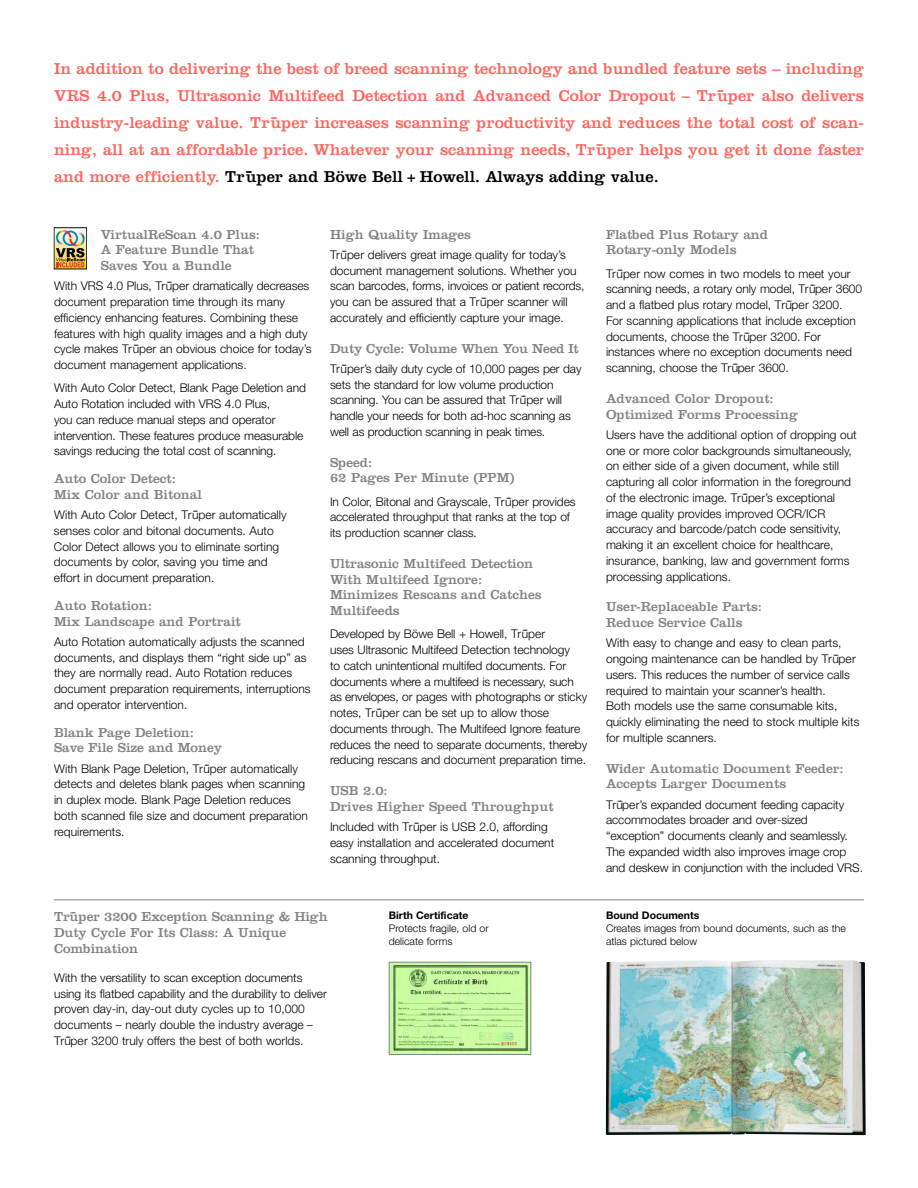
<style>
.page{position:relative;width:918px;height:1188px;background:#fff}
.page>*{position:absolute;margin:0;border:0;box-sizing:border-box;transform-origin:0 0}
.t1{font:16.35px/27px "Clarendon";color:#fa675e}
.t2{font:16.35px/27px "Clarendon";color:#000}
.t3{font:13.5px/15.8px "Clarendon";color:#818486}
.t4{font:13.5px "Clarendon";letter-spacing:-.02em;color:#818486}
.t5{font:300 12px/15.8px "Helvetica Neue";color:#000}
.t6{font:300 10.5px/12.8px "Helvetica Neue";color:#000}
.t7{font:700 10.5px "Helvetica Neue";color:#000}
.s1{color:#fa675e}
</style>
<div class="page">
<img style="left:391px;top:964px;width:138px;height:89px">
<div style="left:389px;top:962px;width:142px;height:93px;border:1px solid #818486"></div>
<img style="left:606px;top:960px;width:260px;height:175px">
<hr style="left:54px;top:900px;width:810px;height:1px;background:#818486">
<div style="left:54px;top:228px;width:33px;height:41px;border:1px solid #231f20"></div>
<svg style="left:56px;top:230px;width:30px;height:37px"></svg>
<h1 class="t1" style="left:54px;top:57px;width:811px">In addition to delivering the best of breed scanning technology and bundled feature sets – including<br>VRS 4.0 Plus, Ultrasonic Multifeed Detection and Advanced Color Dropout – Truper also delivers</h1>
<h1 class="t1" style="left:54px;top:84px;width:811px;text-indent:664px">¯<br>industry-leading value. Truper increases scanning productivity and reduces the total cost of scan-</h1>
<h1 class="t1" style="left:54px;top:111px;width:812px;text-indent:217px">¯<br>ning, all at an affordable price. Whatever your scanning needs, Truper helps you get it done faster</h1>
<h1 class="t2" style="left:54px;top:138px;width:606px;text-indent:543px"><span class="s1">¯<br>and more efficiently.</span> Truper and Böwe Bell + Howell. Always adding value.</h1>
<h1 class="t2" style="left:247px;top:165px;width:7px">¯</h1>
<p class="t3" style="left:101px;top:228px;width:161px">VirtualReScan 4.0 Plus:<br>A Feature Bundle That<br>Saves You a Bundle</p>
<p class="t5" style="left:54px;top:278px;width:257px">With VRS 4.0 Plus, Truper dramatically decreases</p>
<p class="t5" style="left:54px;top:278px;width:259px;text-indent:114px">¯<br>document preparation time through its many efficiency enhancing features. Combining these features with high quality images and a high duty cycle makes Tr ¯uper an obvious choice for today’s document management applications.</p>
<p class="t5" style="left:54px;top:380px;width:254px">With Auto Color Detect, Blank Page Deletion and Auto Rotation included with VRS 4.0 Plus,<br>you can reduce manual steps and operator intervention. These features produce measurable savings reducing the total cost of scanning.</p>
<p class="t3" style="left:54px;top:472px;width:149px">Auto Color Detect:<br>Mix Color and Bitonal</p>
<p class="t5" style="left:54px;top:507px;width:234px">With Auto Color Detect, Tr ¯uper automatically senses color and bitonal documents. Auto Color Detect allows you to eliminate sorting documents by color, saving you time and effort in document preparation.</p>
<p class="t3" style="left:54px;top:599px;width:188px">Auto Rotation:<br>Mix Landscape and Portrait</p>
<p class="t5" style="left:54px;top:633px;width:258px">Auto Rotation automatically adjusts the scanned documents, and displays them “right side up” as they are normally read. Auto Rotation reduces document preparation requirements, interruptions and operator intervention.</p>
<p class="t3" style="left:54px;top:726px;width:170px">Blank Page Deletion:<br>Save File Size and Money</p>
<p class="t5" style="left:54px;top:760px;width:256px">With Blank Page Deletion, Tr ¯uper automatically detects and deletes blank pages when scanning in duplex mode. Blank Page Deletion reduces both scanned file size and document preparation requirements.</p>
<p class="t3" style="left:330px;top:228px;width:143px">High Quality Images</p>
<p class="t5" style="left:330px;top:246px;width:256px">Tr ¯uper delivers great image quality for today’s document management solutions. Whether you scan barcodes, forms, invoices or patient records, you can be assured that a Tr ¯uper scanner will accurately and efficiently capture your image.</p>
<p class="t4" style="left:330px;top:344px;width:250px">Duty Cycle: Volume When You Need It</p>
<p class="t5" style="left:330px;top:360px;width:253px">Tr ¯uper’s daily duty cycle of 10,000 pages per day sets the standard for low volume production scanning. You can be assured that Tr ¯uper will handle your needs for both ad-hoc scanning as well as production scanning in peak times.</p>
<p class="t3" style="left:330px;top:456px;width:186px">Speed:<br>62 Pages Per Minute (PPM)</p>
<p class="t5" style="left:330px;top:493px;width:247px">In Color, Bitonal and Grayscale, Tr ¯uper provides accelerated throughput that ranks at the top of its production scanner class.</p>
<p class="t3" style="left:330px;top:557px;width:213px">Ultrasonic Multifeed Detection<br>With Multifeed Ignore:<br>Minimizes Rescans and Catches<br>Multifeeds</p>
<p class="t5" style="left:330px;top:626px;width:259px">Developed by Böwe Bell + Howell, Tru¯ per<br>uses Ultrasonic Multifeed Detection technology<br>to catch unintentional multifed documents. For documents where a multifeed is necessary, such as envelopes, or pages with photographs or sticky notes, Tr ¯uper can be set up to allow those documents through. The Multifeed Ignore feature reduces the need to separate documents, thereby reducing rescans and document preparation time.</p>
<p class="t3" style="left:330px;top:784px;width:225px">USB 2.0:<br>Drives Higher Speed Throughput</p>
<p class="t5" style="left:330px;top:819px;width:226px">Included with Tr ¯uper is USB 2.0, affording easy installation and accelerated document scanning throughput.</p>
<p class="t3" style="left:54px;top:910px;width:275px">Truper 3200 Exception Scanning &amp; High</p>
<p class="t3" style="left:54px;top:910px;width:234px;text-indent:17px">¯<br>Duty Cycle For Its Class: A Unique<br>Combination</p>
<p class="t5" style="left:54px;top:970px;width:274px">With the versatility to scan exception documents using its flatbed capability and the durability to deliver proven day-in, day-out duty cycles up to 10,000 documents – nearly double the industry average – Tru¯per 3200 truly offers the best of both worlds.</p>
<p class="t7" style="left:389px;top:912px;width:81px">Birth Certificate</p>
<p class="t6" style="left:389px;top:922px;width:101px">Protects fragile, old or delicate forms</p>
<p class="t3" style="left:606px;top:228px;width:164px">Flatbed Plus Rotary and<br>Rotary-only Models</p>
<p class="t5" style="left:606px;top:265px;width:258px">Tr ¯uper now comes in two models to meet your scanning needs, a rotary only model, Truper 3600</p>
<p class="t5" style="left:606px;top:281px;width:238px;text-indent:205px">¯<br>and a flatbed plus rotary model, Truper 3200.</p>
<p class="t5" style="left:606px;top:297px;width:251px;text-indent:182px">¯<br>For scanning applications that include exception documents, choose the Truper 3200. For</p>
<p class="t5" style="left:606px;top:328px;width:247px;text-indent:139px">¯<br>instances where no exception documents need scanning, choose the Truper 3600.</p>
<p class="t5" style="left:734px;top:360px;width:4px">¯</p>
<p class="t3" style="left:606px;top:392px;width:194px">Advanced Color Dropout:<br>Optimized Forms Processing</p>
<p class="t5" style="left:606px;top:426px;width:252px">Users have the additional option of dropping out one or more color backgrounds simultaneously, on either side of a given document, while still capturing all color information in the foreground of the electronic image. Truper’s exceptional</p>
<p class="t5" style="left:606px;top:489px;width:245px;text-indent:138px">¯<br>image quality provides improved OCR/ICR accuracy and barcode/patch code sensitivity, making it an excellent choice for healthcare, insurance, banking, law and government forms processing applications.</p>
<p class="t3" style="left:606px;top:600px;width:157px">User-Replaceable Parts:<br>Reduce Service Calls</p>
<p class="t5" style="left:606px;top:635px;width:251px">With easy to change and easy to clean parts, ongoing maintenance can be handled by Truper</p>
<p class="t5" style="left:606px;top:651px;width:255px;text-indent:230px">¯ users. This reduces the number of service calls required to maintain your scanner’s health.<br>Both models use the same consumable kits, quickly eliminating the need to stock multiple kits for multiple scanners.</p>
<p class="t3" style="left:606px;top:762px;width:239px">Wider Automatic Document Feeder:<br>Accepts Larger Documents</p>
<p class="t5" style="left:606px;top:796px;width:240px">Truper’s expanded document feeding capacity</p>
<p class="t5" style="left:606px;top:796px;width:259px;text-indent:12px">¯<br>accommodates broader and over-sized “exception” documents cleanly and seamlessly.<br>The expanded width also improves image crop and deskew in conjunction with the included VRS.</p>
<p class="t7" style="left:606px;top:912px;width:95px">Bound Documents</p>
<p class="t6" style="left:606px;top:922px;width:241px">Creates images from bound documents, such as the atlas pictured below</p>
</div>
